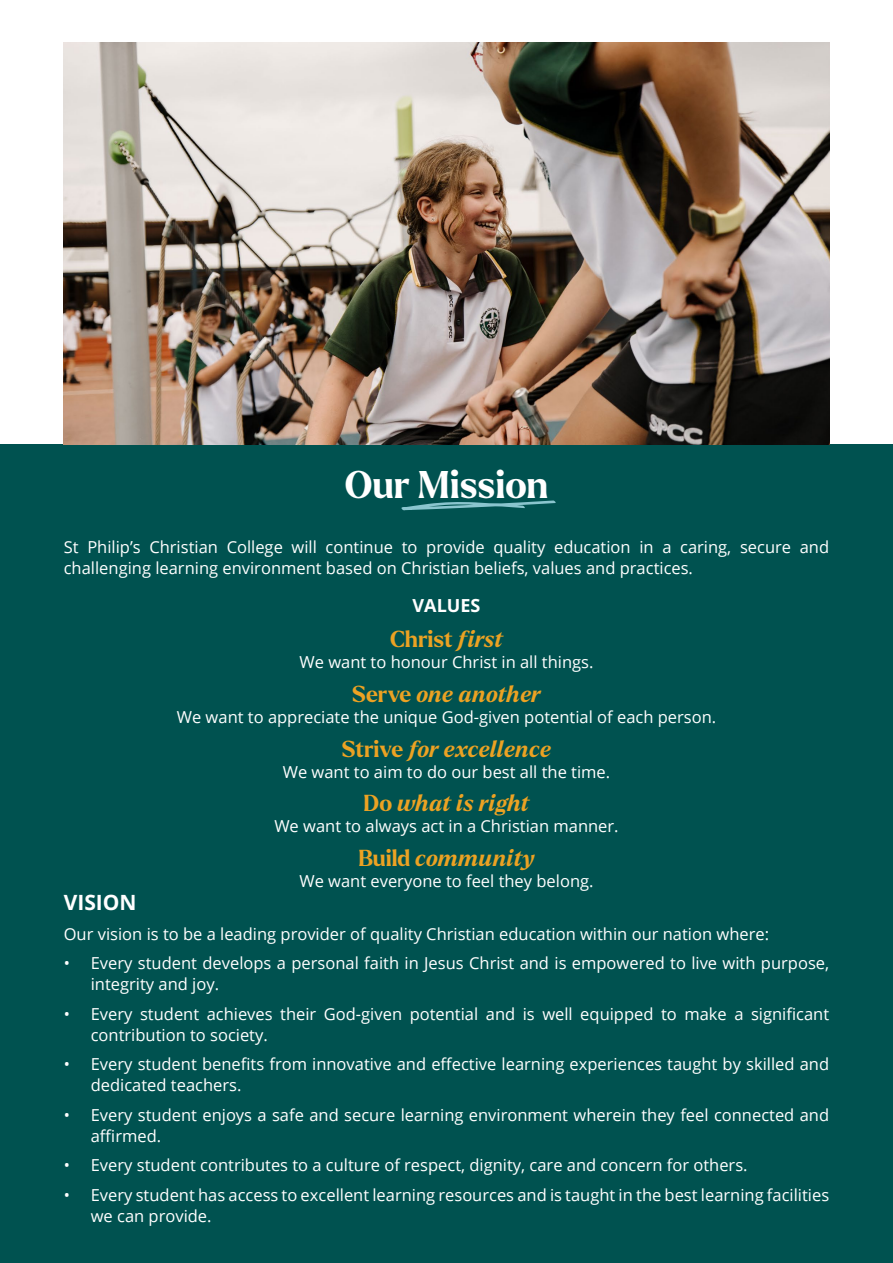
<style>
.page{position:relative;width:893px;height:1263px;background:#fff}
.page>*{position:absolute;margin:0;border:0;box-sizing:border-box;transform-origin:0 0}
.t1{font:700 37.5px "Larken";color:#fff}
.t2{font:italic 700 22.5px "Larken";letter-spacing:-.005em;color:#eca223}
.t3{font:700 22.5px "Larken";color:#eca223}
.t4{font:700 21px "Open Sans";color:#fff}
.t5{font:700 18px "Open Sans";color:#fff}
.t6{font:16.5px/21px "Open Sans";color:#fff}
.s1{font-style:italic}
.s2{font-style:normal}
</style>
<div class="page">
<div style="left:0;top:444px;width:893px;height:819px;background:#005250"></div>
<img style="left:64px;top:43px;width:765px;height:401px">
<svg style="left:401px;top:500px;width:155px;height:10px"></svg>
<h1 class="t1" style="left:345px;top:460px;width:205px">Our Mission</h1>
<p class="t6" style="left:64px;top:536px;width:767px">St Philip’s Christian College will continue to provide quality education in a caring, secure and challenging learning environment based on Christian beliefs, values and practices.</p>
<p class="t5" style="left:413px;top:593px;width:69px">VALUES</p>
<h2 class="t3" style="left:390px;top:624px;width:114px">Christ <span class="s1">first</span></h2>
<p class="t6" style="left:300px;top:651px;width:295px">We want to honour Christ in all things.</p>
<h2 class="t2" style="left:352px;top:678px;width:190px"><span class="s2">Serve</span> one another</h2>
<p class="t6" style="left:177px;top:706px;width:541px">We want to appreciate the unique God-given potential of each person.</p>
<h2 class="t2" style="left:342px;top:733px;width:211px"><span class="s2">Strive</span> for excellence</h2>
<p class="t6" style="left:283px;top:761px;width:329px">We want to aim to do our best all the time.</p>
<h2 class="t2" style="left:364px;top:788px;width:167px"><span class="s2">Do</span> what is right</h2>
<p class="t6" style="left:274px;top:815px;width:346px">We want to always act in a Christian manner.</p>
<h2 class="t2" style="left:358px;top:842px;width:178px"><span class="s2">Build</span> community</h2>
<p class="t6" style="left:299px;top:870px;width:296px">We want everyone to feel they belong.</p>
<p class="t4" style="left:64px;top:888px;width:74px">VISION</p>
<p class="t6" style="left:64px;top:923px;width:707px">Our vision is to be a leading provider of quality Christian education within our nation where:</p>
<p class="t6" style="left:91px;top:952px;width:740px;text-indent:-27px">• Every student develops a personal faith in Jesus Christ and is empowered to live with purpose, integrity and joy.</p>
<p class="t6" style="left:91px;top:1003px;width:740px;text-indent:-27px">• Every student achieves their God-given potential and is well equipped to make a significant contribution to society.</p>
<p class="t6" style="left:91px;top:1053px;width:740px;text-indent:-27px">• Every student benefits from innovative and effective learning experiences taught by skilled and dedicated teachers.</p>
<p class="t6" style="left:91px;top:1104px;width:740px;text-indent:-27px">• Every student enjoys a safe and secure learning environment wherein they feel connected and affirmed.</p>
<p class="t6" style="left:64px;top:1154px;width:685px">• Every student contributes to a culture of respect, dignity, care and concern for others.</p>
<p class="t6" style="left:91px;top:1184px;width:740px;text-indent:-27px">• Every student has access to excellent learning resources and is taught in the best learning facilities we can provide.</p>
</div>
